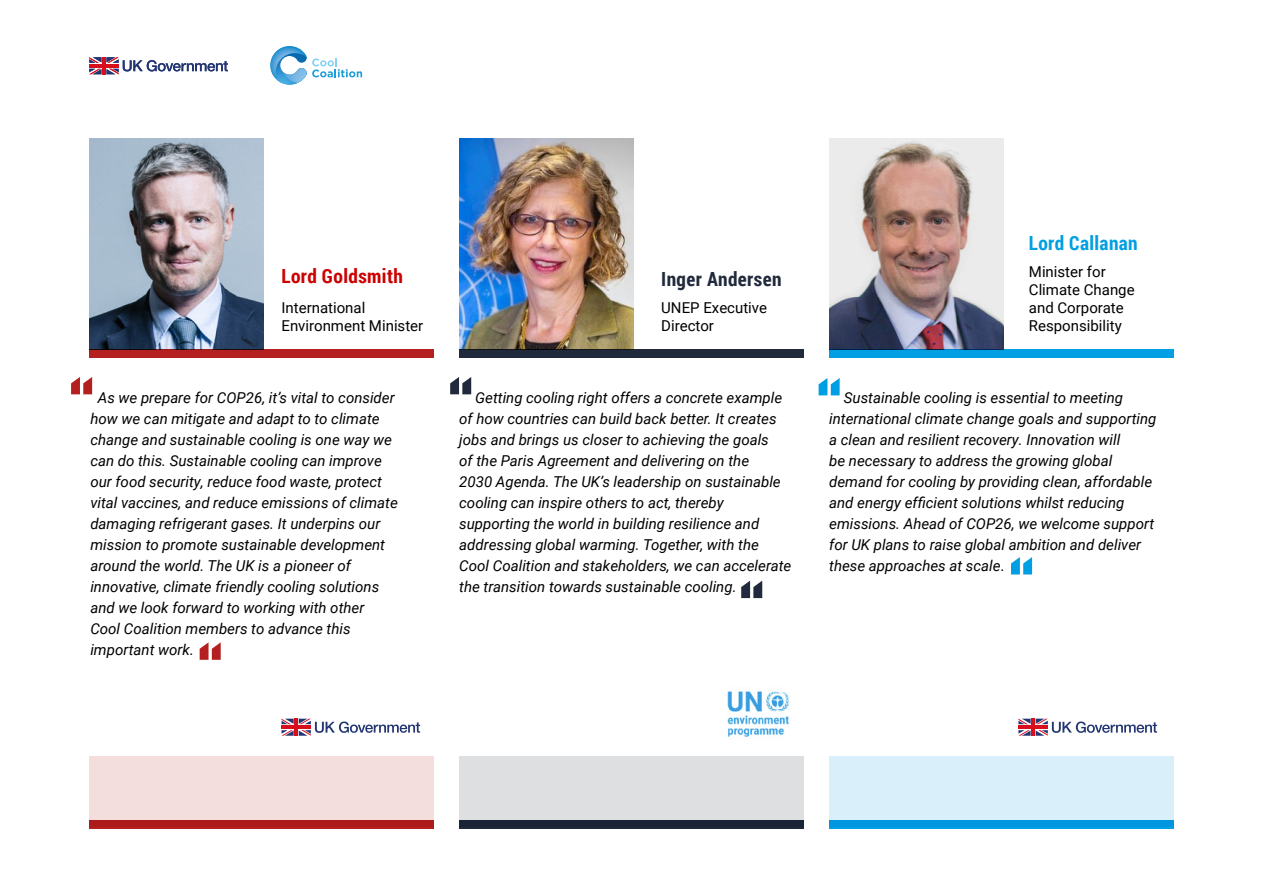
<style>
.page{position:relative;width:1263px;height:893px;background:#fff}
.page>*{position:absolute;margin:0;border:0;box-sizing:border-box;transform-origin:0 0}
.t1{font:700 19.5px "Roboto Condensed";letter-spacing:.02em;color:#c00}
.t2{font:700 19.5px "Roboto Condensed";letter-spacing:.02em;color:#202a3c}
.t3{font:700 19.5px "Roboto Condensed";letter-spacing:.02em;color:#009fe3}
.t4{font:italic 15px/21px "Roboto";color:#000}
.t5{font:15px/18px "Roboto";color:#000}
.s1{font-style:normal}
</style>
<div class="page">
<div style="left:89px;top:756px;width:345px;height:71px;background:#f3dddd"></div>
<div style="left:459px;top:756px;width:345px;height:71px;background:#dddfe1"></div>
<div style="left:829px;top:756px;width:345px;height:71px;background:#d9f0fa"></div>
<svg style="left:270px;top:46px;width:92px;height:39px"></svg>
<svg style="left:89px;top:57px;width:139px;height:17px"></svg>
<svg style="left:281px;top:719px;width:139px;height:17px"></svg>
<svg style="left:1018px;top:719px;width:12px;height:5px"></svg>
<svg style="left:1018px;top:730px;width:12px;height:6px"></svg>
<hr style="left:1018px;top:725px;width:30px;height:4px;background:#d90e1d">
<hr style="left:1031px;top:719px;width:4px;height:17px;background:#d90e1d">
<svg style="left:1036px;top:719px;width:121px;height:17px"></svg>
<img style="left:459px;top:139px;width:174px;height:210px">
<img style="left:89px;top:139px;width:174px;height:210px">
<img style="left:829px;top:139px;width:174px;height:210px">
<div style="left:89px;top:349px;width:345px;height:9px;background:#b4201f"></div>
<div style="left:459px;top:349px;width:345px;height:9px;background:#202a3c"></div>
<div style="left:89px;top:821px;width:345px;height:8px;background:#ac1b1a"></div>
<div style="left:459px;top:821px;width:345px;height:8px;background:#1b2435"></div>
<div style="left:829px;top:349px;width:345px;height:9px;background:#009fe3"></div>
<img style="left:727px;top:691px;width:63px;height:46px">
<div style="left:829px;top:821px;width:345px;height:8px;background:#0096df"></div>
<svg style="left:71px;top:377px;width:21px;height:17px"></svg>
<svg style="left:450px;top:377px;width:21px;height:17px"></svg>
<svg style="left:819px;top:378px;width:21px;height:17px"></svg>
<svg style="left:200px;top:642px;width:21px;height:18px"></svg>
<svg style="left:741px;top:581px;width:21px;height:17px"></svg>
<svg style="left:1011px;top:557px;width:21px;height:17px"></svg>
<h1 class="t1" style="left:281px;top:262px;width:123px">Lord Goldsmith</h1>
<p class="t5" style="left:281px;top:298px;width:143px">International<br>Environment Minister</p>
<p class="t4" style="left:90px;top:386px;width:309px;text-indent:7px">As we prepare for COP26, it’s vital to consider how we can mitigate and adapt to to climate change and sustainable cooling is one way we can do this. Sustainable cooling can improve our food security, reduce food waste, protect vital vaccines, and reduce emissions of climate damaging refrigerant gases. It underpins our mission to promote sustainable development around the world. The UK is a pioneer of innovative, climate friendly cooling solutions and we look forward to working with other Cool Coalition members to advance this important work.</p>
<h1 class="t2" style="left:661px;top:265px;width:122px">Inger Andersen</h1>
<p class="t5" style="left:661px;top:298px;width:107px">UNEP Executive<br>Director</p>
<h1 class="t3" style="left:1029px;top:229px;width:110px">Lord Callanan</h1>
<p class="t5" style="left:1029px;top:262px;width:107px">Minister for<br>Climate Change and Corporate<br>Responsibility</p>
<p class="t4" style="left:459px;top:386px;width:333px;text-indent:16px">Getting cooling right offers a concrete example of how countries can build back better. It creates jobs and brings us closer to achieving the goals<br>of the Paris Agreement and delivering on the<br>2030 Agenda. The UK’s leadership on sustainable cooling can inspire others to act, thereby supporting the world in building resilience and addressing global warming. Together, with the Cool Coalition and stakeholders, we can accelerate the transition towards sustainable cooling.</p>
<p class="t4" style="left:829px;top:386px;width:329px;text-indent:15px">Sustainable cooling is essential to meeting international climate change goals and supporting a clean and resilient recovery. Innovation will<br>be necessary to address the growing global demand for cooling by providing clean, affordable and energy efficient solutions whilst reducing emissions. Ahead of COP26, we welcome support for UK plans to raise global ambition and deliver these approaches at scale<span class="s1">.</span></p>
</div>
